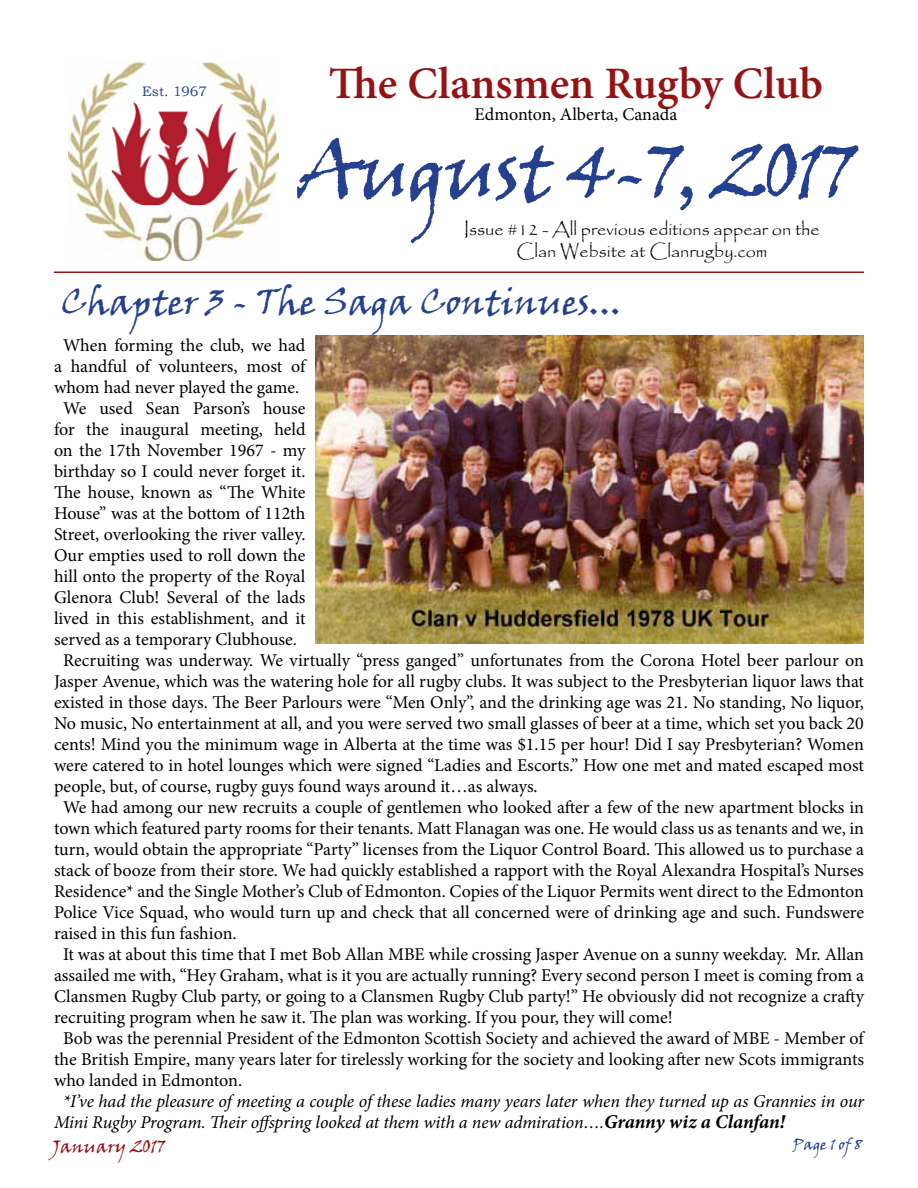
<style>
.page{position:relative;width:918px;height:1188px;background:#fff}
.page>*{position:absolute;margin:0;border:0;box-sizing:border-box;transform-origin:0 0}
.t1{font:78px "Viner Hand ITC";letter-spacing:-.035em;color:#25408f}
.t2{font:600 45px "Minion Pro";letter-spacing:-.005em;color:#951316}
.t3{font:36px "Viner Hand ITC";color:#25408f}
.t4{font:18px "Minion Pro";color:#000}
.t5{font:italic 18px/21px "Minion Pro";letter-spacing:-.01em;color:#000}
.t6{font:18px/21.6px "Papyrus";color:#000;text-align:center}
.t7{font:18px "Viner Hand ITC";color:#951316}
.t8{font:15px "Viner Hand ITC";color:#25408f}
.t9{font:13.65px "Bookman Old Style";color:#25408f}
.s1{font-weight:700;font-size:19.5px}
</style>
<div class="page">
<img style="left:69px;top:62px;width:210px;height:198px">
<div style="left:153px;top:84px;width:42px;height:14px;background:#fff"></div>
<img style="left:112px;top:102px;width:125px;height:103px">
<hr style="left:54px;top:272px;width:810px;height:1px;background:#951316">
<img style="left:315px;top:336px;width:549px;height:308px">
<p class="t9" style="left:142px;top:83px;width:66px">Est. 1967</p>
<h2 class="t2" style="left:329px;top:52px;width:496px">The Clansmen Rugby Club</h2>
<p class="t4" style="left:475px;top:102px;width:204px">Edmonton, Alberta, Canada</p>
<h1 class="t1" style="left:298px;top:123px;width:559px">August 4-7, 2017</h1>
<p class="t6" style="left:464px;top:218px;width:357px">Issue #12 - All previous editions appear on the<br>Clan Website at Clanrugby.com</p>
<h3 class="t3" style="left:61px;top:279px;width:563px">Chapter 3 - The Saga Continues...</h3>
<p class="t4" style="left:63px;top:333px;width:244px">When forming the club, we had</p>
<p class="t4" style="left:54px;top:354px;width:253px">a handful of volunteers, most of</p>
<p class="t4" style="left:54px;top:375px;width:247px">whom had never played the game.</p>
<p class="t4" style="left:63px;top:396px;width:244px">We used Sean Parson’s house</p>
<p class="t4" style="left:54px;top:417px;width:253px">for the inaugural meeting, held</p>
<p class="t4" style="left:54px;top:438px;width:253px">on the 17th November 1967 - my</p>
<p class="t4" style="left:54px;top:459px;width:253px">birthday so I could never forget it.</p>
<p class="t4" style="left:54px;top:480px;width:253px">The house, known as “The White</p>
<p class="t4" style="left:54px;top:501px;width:253px">House” was at the bottom of 112th</p>
<p class="t4" style="left:54px;top:522px;width:253px">Street, overlooking the river valley.</p>
<p class="t4" style="left:54px;top:543px;width:253px">Our empties used to roll down the</p>
<p class="t4" style="left:54px;top:564px;width:253px">hill onto the property of the Royal</p>
<p class="t4" style="left:54px;top:585px;width:253px">Glenora Club! Several of the lads</p>
<p class="t4" style="left:54px;top:606px;width:253px">lived in this establishment, and it</p>
<p class="t4" style="left:54px;top:627px;width:244px">served as a temporary Clubhouse.</p>
<p class="t4" style="left:63px;top:648px;width:802px">Recruiting was underway. We virtually “press ganged” unfortunates from the Corona Hotel beer parlour on</p>
<p class="t4" style="left:54px;top:669px;width:812px">Jasper Avenue, which was the watering hole for all rugby clubs. It was subject to the Presbyterian liquor laws that</p>
<p class="t4" style="left:54px;top:690px;width:812px">existed in those days. The Beer Parlours were “Men Only”, and the drinking age was 21. No standing, No liquor,</p>
<p class="t4" style="left:54px;top:711px;width:811px">No music, No entertainment at all, and you were served two small glasses of beer at a time, which set you back 20</p>
<p class="t4" style="left:54px;top:732px;width:811px">cents! Mind you the minimum wage in Alberta at the time was $1.15 per hour! Did I say Presbyterian? Women</p>
<p class="t4" style="left:54px;top:753px;width:812px">were catered to in hotel lounges which were signed “Ladies and Escorts.” How one met and mated escaped most</p>
<p class="t4" style="left:54px;top:774px;width:485px">people, but, of course, rugby guys found ways around it…as always.</p>
<p class="t4" style="left:63px;top:795px;width:803px">We had among our new recruits a couple of gentlemen who looked after a few of the new apartment blocks in</p>
<p class="t4" style="left:54px;top:816px;width:812px">town which featured party rooms for their tenants. Matt Flanagan was one. He would class us as tenants and we, in</p>
<p class="t4" style="left:54px;top:837px;width:812px">turn, would obtain the appropriate “Party” licenses from the Liquor Control Board. This allowed us to purchase a</p>
<p class="t4" style="left:54px;top:858px;width:811px">stack of booze from their store. We had quickly established a rapport with the Royal Alexandra Hospital’s Nurses</p>
<p class="t4" style="left:54px;top:879px;width:812px">Residence* and the Single Mother’s Club of Edmonton. Copies of the Liquor Permits went direct to the Edmonton</p>
<p class="t4" style="left:54px;top:900px;width:812px">Police Vice Squad, who would turn up and check that all concerned were of drinking age and such. Fundswere</p>
<p class="t4" style="left:54px;top:921px;width:184px">raised in this fun fashion.</p>
<p class="t4" style="left:63px;top:942px;width:803px">It was at about this time that I met Bob Allan MBE while crossing Jasper Avenue on a sunny weekday. Mr. Allan</p>
<p class="t4" style="left:54px;top:963px;width:811px">assailed me with, “Hey Graham, what is it you are actually running? Every second person I meet is coming from a</p>
<p class="t4" style="left:54px;top:984px;width:812px">Clansmen Rugby Club party, or going to a Clansmen Rugby Club party!” He obviously did not recognize a crafty</p>
<p class="t4" style="left:54px;top:1005px;width:620px">recruiting program when he saw it. The plan was working. If you pour, they will come!</p>
<p class="t4" style="left:63px;top:1026px;width:802px">Bob was the perennial President of the Edmonton Scottish Society and achieved the award of MBE - Member of</p>
<p class="t4" style="left:54px;top:1047px;width:812px">the British Empire, many years later for tirelessly working for the society and looking after new Scots immigrants</p>
<p class="t4" style="left:54px;top:1068px;width:190px">who landed in Edmonton.</p>
<p class="t5" style="left:54px;top:1091px;width:812px;text-indent:9px">*I’ve had the pleasure of meeting a couple of these ladies many years later when they turned up as Grannies in our<br>Mini Rugby Program. Their offspring looked at them with a new admiration….<span class="s1">Granny wiz a Clanfan!</span></p>
<p class="t7" style="left:52px;top:1135px;width:115px">January 2017</p>
<p class="t8" style="left:793px;top:1135px;width:71px">Page 1 of 8</p>
</div>
